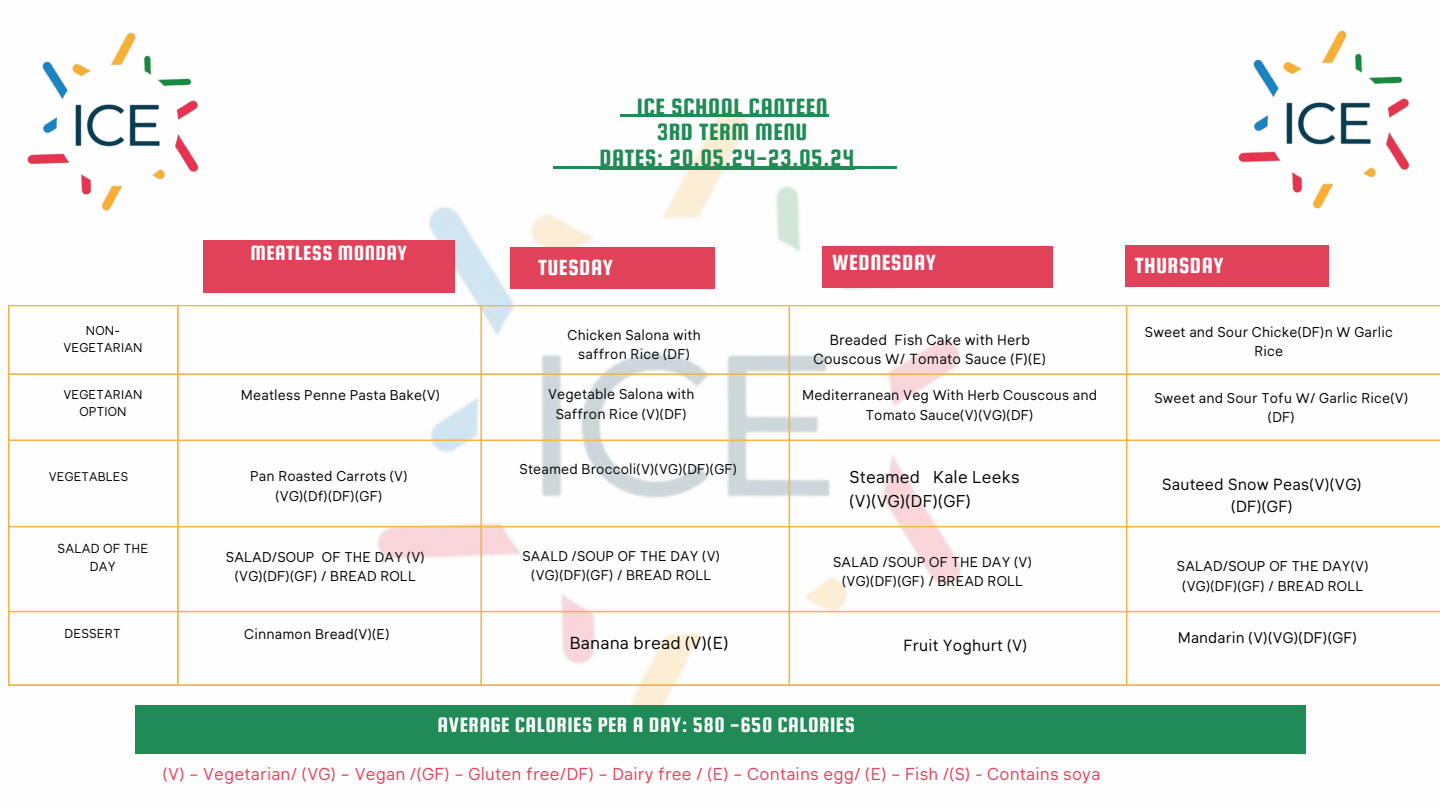
<style>
.page{position:relative;width:1440px;height:810px;background:#fff}
.page>*{position:absolute;margin:0;border:0;box-sizing:border-box;transform-origin:0 0}
.t1{font:25.3px/25.5px "Squada One";letter-spacing:.02em;color:#208b57;text-align:center}
.t2{font:23.4px "Squada One";letter-spacing:.02em;color:#fefefe}
.t3{font:22.3px "Squada One";letter-spacing:.02em;color:#fefefe}
.t4{font:22px "Squada One";letter-spacing:.02em;color:#fefefe}
.t5{font:17.1px "Klima";letter-spacing:.015em;color:#000}
.t6{font:17px "Klima";letter-spacing:.015em;color:#e04259}
.t7{font:16.9px/23.2px "Klima";letter-spacing:.015em;color:#000}
.t8{font:15.9px/21.8px "Klima";letter-spacing:.015em;color:#000;text-align:center}
.t9{font:15.1px "Klima";letter-spacing:.015em;color:#000}
.t10{font:14.4px/19.5px "Klima";letter-spacing:.015em;color:#000;text-align:center}
.t11{font:14px/19.5px "Klima";letter-spacing:.015em;color:#000;text-align:center}
.t12{font:13.9px/18.8px "Klima";letter-spacing:.015em;color:#000;text-align:center}
.t13{font:12.9px/18px "Klima";letter-spacing:.015em;color:#000;text-align:center}
.t14{font:12.7px "Klima";letter-spacing:.015em;color:#000}
.t15{font:12.6px/17.2px "Klima";letter-spacing:.015em;color:#000;text-align:center}
.t16{font:12.4px "Klima";letter-spacing:.015em;color:#000}
</style>
<div class="page">
<img style="left:329px;top:107px;width:741px;height:647px">
<div style="left:204px;top:240px;width:251px;height:52px;background:#e04259"></div>
<div style="left:511px;top:247px;width:204px;height:41px;background:#e04259"></div>
<hr style="left:553px;top:167px;width:343px;height:2px;background:#208b57">
<hr style="left:620px;top:114px;width:199px;height:2px;background:#208b57">
<svg style="left:819px;top:114px;width:10px;height:2px"></svg>
<div style="left:822px;top:246px;width:231px;height:42px;background:#e04259"></div>
<hr style="left:8px;top:306px;width:2px;height:378px;background:#f4b54a">
<hr style="left:177px;top:306px;width:2px;height:378px;background:#f4b54a">
<hr style="left:480px;top:306px;width:2px;height:378px;background:#f4b54a">
<hr style="left:789px;top:306px;width:1px;height:378px;background:#f4b54a">
<hr style="left:1126px;top:306px;width:2px;height:378px;background:#f4b54a">
<hr style="left:1439px;top:306px;width:1px;height:378px;background:#f4b54a">
<hr style="left:8px;top:305px;width:1432px;height:1px;background:#f4b54a">
<hr style="left:8px;top:373px;width:1432px;height:2px;background:#f4b54a">
<hr style="left:8px;top:440px;width:1432px;height:1px;background:#f4b54a">
<hr style="left:8px;top:526px;width:1432px;height:1px;background:#f4b54a">
<hr style="left:8px;top:611px;width:1432px;height:1px;background:#f4b54a">
<hr style="left:8px;top:684px;width:1432px;height:2px;background:#f4b54a">
<div style="left:135px;top:705px;width:1170px;height:48px;background:#208b57"></div>
<div style="left:1125px;top:245px;width:204px;height:41px;background:#e04259"></div>
<img style="left:27px;top:32px;width:172px;height:179px">
<img style="left:1238px;top:30px;width:172px;height:179px">
<h5 class="t1" style="left:599px;top:93px;width:256px">ICE SCHOOL CANTEEN<br>3RD TERM MENU<br>DATES: 20.05.24-23.05.24</h5>
<h3 class="t4" style="left:251px;top:242px;width:158px">MEATLESS MONDAY</h3>
<p class="t2" style="left:538px;top:255px;width:77px">TUESDAY</p>
<h5 class="t2" style="left:832px;top:250px;width:105px">WEDNESDAY</h5>
<h5 class="t2" style="left:1135px;top:253px;width:91px">THURSDAY</h5>
<h1 class="t15" style="left:63px;top:323px;width:81px">NON-<br>VEGETARIAN</h1>
<p class="t15" style="left:63px;top:387px;width:81px">VEGETARIAN<br>OPTION</p>
<p class="t11" style="left:241px;top:387px;width:201px">Meatless Penne Pasta Bake(V)</p>
<h2 class="t11" style="left:568px;top:326px;width:135px">Chicken Salona with saffron Rice (DF)</h2>
<p class="t11" style="left:548px;top:386px;width:148px">Vegetable Salona with<br>Saffron Rice (V)(DF)</p>
<h5 class="t10" style="left:814px;top:331px;width:234px">Breaded Fish Cake with Herb<br>Couscous W/ Tomato Sauce (F)(E)</h5>
<p class="t11" style="left:802px;top:387px;width:297px">Mediterranean Veg With Herb Couscous and<br>Tomato Sauce(V)(VG)(DF)</p>
<h5 class="t11" style="left:1145px;top:323px;width:250px">Sweet and Sour Chicke(DF)n W Garlic<br>Rice</h5>
<h5 class="t11" style="left:1154px;top:389px;width:255px">Sweet and Sour Tofu W/ Garlic Rice(V) (DF)</h5>
<p class="t16" style="left:49px;top:471px;width:81px">VEGETABLES</p>
<h1 class="t11" style="left:250px;top:468px;width:159px">Pan Roasted Carrots (V) (VG)(Df)(DF)(GF)</h1>
<p class="t11" style="left:520px;top:461px;width:219px">Steamed Broccoli(V)(VG)(DF)(GF)</p>
<p class="t7" style="left:850px;top:467px;width:171px">Steamed Kale Leeks (V)(VG)(DF)(GF)</p>
<h5 class="t8" style="left:1162px;top:475px;width:201px">Sauteed Snow Peas(V)(VG) (DF)(GF)</h5>
<p class="t13" style="left:58px;top:541px;width:92px">SALAD OF THE<br>DAY</p>
<h1 class="t11" style="left:226px;top:548px;width:200px">SALAD/SOUP OF THE DAY (V) (VG)(DF)(GF) / BREAD ROLL</h1>
<h1 class="t12" style="left:522px;top:548px;width:199px">SAALD /SOUP OF THE DAY (V) (VG)(DF)(GF) / BREAD ROLL</h1>
<p class="t11" style="left:833px;top:553px;width:200px">SALAD /SOUP OF THE DAY (V) (VG)(DF)(GF) / BREAD ROLL</p>
<h5 class="t11" style="left:1177px;top:558px;width:193px">SALAD/SOUP OF THE DAY(V) (VG)(DF)(GF) / BREAD ROLL</h5>
<p class="t14" style="left:65px;top:628px;width:58px">DESSERT</p>
<p class="t11" style="left:244px;top:626px;width:147px">Cinnamon Bread(V)(E)</p>
<h4 class="t5" style="left:570px;top:636px;width:160px">Banana bread (V)(E)</h4>
<h4 class="t8" style="left:903px;top:636px;width:126px">Fruit Yoghurt (V)</h4>
<h4 class="t9" style="left:1178px;top:632px;width:181px">Mandarin (V)(VG)(DF)(GF)</h4>
<h5 class="t3" style="left:438px;top:713px;width:419px">AVERAGE CALORIES PER A DAY: 580 -650 CALORIES</h5>
<h3 class="t6" style="left:163px;top:767px;width:939px">(V) – Vegetarian/ (VG) – Vegan /(GF) – Gluten free/DF) – Dairy free / (E) – Contains egg/ (E) – Fish /(S) - Contains soya</h3>
</div>
